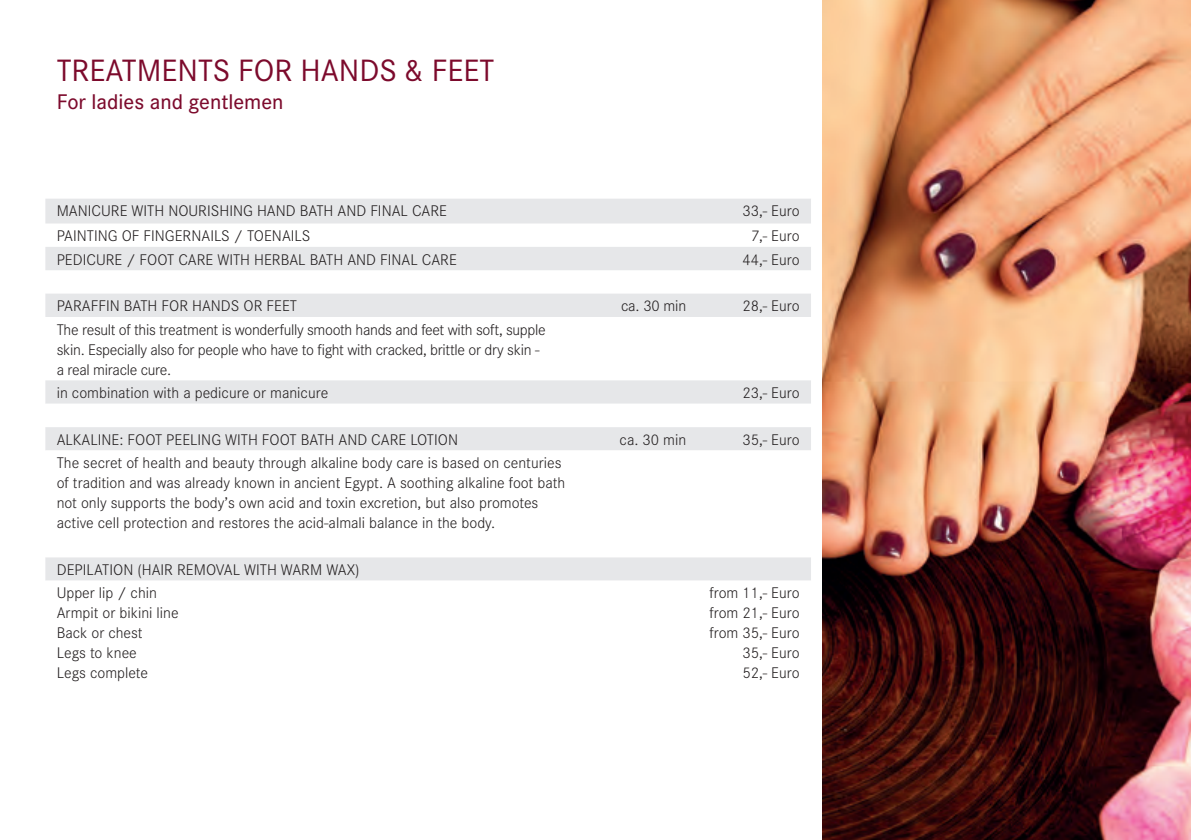
<style>
.page{position:relative;width:1191px;height:840px;background:#fff}
.page>*{position:absolute;margin:0;border:0;box-sizing:border-box;transform-origin:0 0}
.Headline{font:32px "Corporate S";color:#7c0a2c}
.t1{font:500 22px "Corporate S";color:#7c0a2c}
.t2{font:300 16px/20px "Corporate S";color:#231f20}
.t3{font:300 16px/20px "Corporate S";letter-spacing:-.02em;color:#231f20}
</style>
<div class="page">
<img style="left:822px;top:0;width:369px;height:839px">
<svg style="left:45px;top:199px;width:766px;height:204px"></svg>
<svg style="left:45px;top:403px;width:766px;height:178px"></svg>
<p class="Headline" style="left:57px;top:52px;width:439px">TREATMENTS FOR HANDS &amp; FEET</p>
<p class="t1" style="left:57px;top:89px;width:228px">For ladies and gentlemen</p>
<p class="t2" style="left:57px;top:201px;width:392px">MANICURE WITH NOURISHING HAND BATH AND FINAL CARE</p>
<p class="t2" style="left:742px;top:201px;width:59px">33,- Euro</p>
<p class="t2" style="left:57px;top:226px;width:255px">PAINTING OF FINGERNAILS / TOENAILS</p>
<p class="t2" style="left:750px;top:226px;width:50px">7,- Euro</p>
<p class="t2" style="left:57px;top:249px;width:402px">PEDICURE / FOOT CARE WITH HERBAL BATH AND FINAL CARE</p>
<p class="t2" style="left:742px;top:249px;width:59px">44,- Euro</p>
<p class="t2" style="left:57px;top:296px;width:242px">PARAFFIN BATH FOR HANDS OR FEET</p>
<p class="t2" style="left:621px;top:296px;width:67px">ca. 30 min</p>
<p class="t2" style="left:742px;top:296px;width:59px">28,- Euro</p>
<p class="t3" style="left:57px;top:319px;width:490px">The result of this treatment is wonderfully smooth hands and feet with soft, supple skin. Especially also for people who have to fight with cracked, brittle or dry skin -</p>
<p class="t3" style="left:57px;top:359px;width:116px">a real miracle cure.</p>
<p class="t2" style="left:57px;top:382px;width:273px">in combination with a pedicure or manicure</p>
<p class="t2" style="left:742px;top:382px;width:59px">23,- Euro</p>
<p class="t2" style="left:57px;top:429px;width:403px">ALKALINE: FOOT PEELING WITH FOOT BATH AND CARE LOTION</p>
<p class="t2" style="left:619px;top:429px;width:68px">ca. 30 min</p>
<p class="t2" style="left:742px;top:429px;width:59px">35,- Euro</p>
<p class="t2" style="left:57px;top:453px;width:510px">The secret of health and beauty through alkaline body care is based on centuries of tradition and was already known in ancient Egypt. A soothing alkaline foot bath not only supports the body’s own acid and toxin excretion, but also promotes active cell protection and restores the acid-almali balance in the body.</p>
<p class="t2" style="left:57px;top:559px;width:304px">DEPILATION (HAIR REMOVAL WITH WARM WAX)</p>
<p class="t2" style="left:57px;top:583px;width:102px">Upper lip / chin</p>
<p class="t2" style="left:57px;top:603px;width:123px">Armpit or bikini line</p>
<p class="t2" style="left:57px;top:623px;width:87px">Back or chest</p>
<p class="t2" style="left:57px;top:643px;width:82px">Legs to knee</p>
<p class="t2" style="left:57px;top:663px;width:93px">Legs complete</p>
<p class="t2" style="left:709px;top:583px;width:92px">from 11,- Euro</p>
<p class="t2" style="left:709px;top:603px;width:92px">from 21,- Euro</p>
<p class="t2" style="left:709px;top:623px;width:92px">from 35,- Euro</p>
<p class="t2" style="left:742px;top:643px;width:59px">35,- Euro</p>
<p class="t2" style="left:742px;top:663px;width:59px">52,- Euro</p>
</div>
